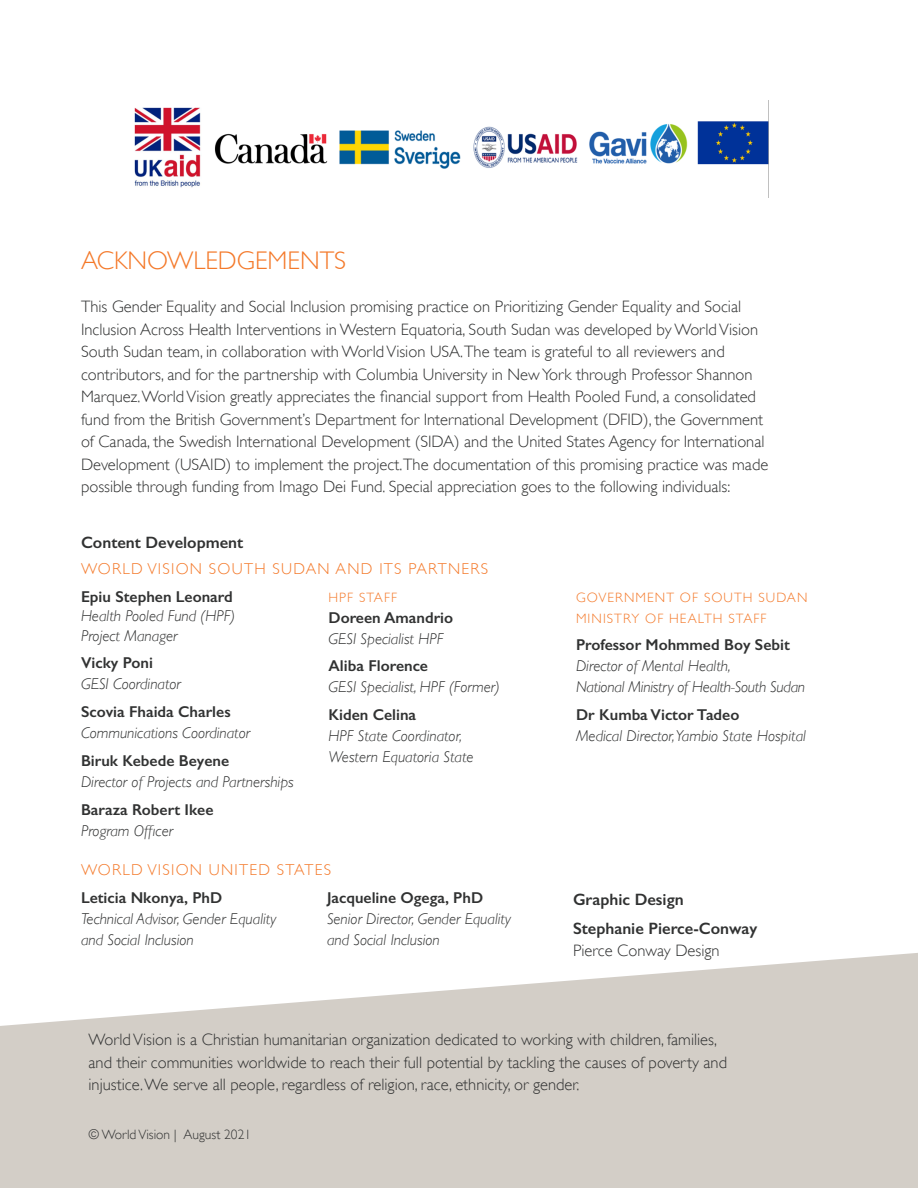
<style>
.page{position:relative;width:918px;height:1188px;background:#fff}
.page>*{position:absolute;margin:0;border:0;box-sizing:border-box;transform-origin:0 0}
.H2__Session{font:300 25.5px "Gill Sans";color:#f4792a}
.t1{font:300 16.5px/22.5px "Gill Sans";color:#313232}
.t2{font:600 16.5px/22.5px "Gill Sans";color:#313232}
.Author_Title{font:italic 300 15.75px/21px "Gill Sans";color:#313232}
.author{font:600 15.75px "Gill Sans";color:#313232}
.Author_Title-2{font:300 15.75px "Gill Sans";letter-spacing:.08em;color:#f4792a}
.Author_Title-3{font:300 13.5px/21px "Gill Sans";letter-spacing:.08em;color:#f4792a}
.t3{font:300 13.5px "Gill Sans";color:#313232}
.s1{font-weight:300}
</style>
<div class="page">
<svg style="left:0;top:953px;width:918px;height:235px;fill:#d3cec7"></svg>
<img style="left:134px;top:100px;width:635px;height:97px">
<p class="H2__Session" style="left:81px;top:246px;width:267px">ACKNOWLEDGEMENTS</p>
<p class="t1" style="left:81px;top:295px;width:689px">This Gender Equality and Social Inclusion promising practice on Prioritizing Gender Equality and Social Inclusion Across Health Interventions in Western Equatoria, South Sudan was developed by World Vision South Sudan team, in collaboration with World Vision USA.The team is grateful to all reviewers and contributors, and for the partnership with Columbia University in New York through Professor Shannon Marquez. World Vision greatly appreciates the financial support from Health Pooled Fund, a consolidated fund from the British Government’s Department for International Development (DFID), the Government of Canada, the Swedish International Development (SIDA) and the United States Agency for International Development (USAID) to implement the project.The documentation of this promising practice was made possible through funding from Imago Dei Fund. Special appreciation goes to the following individuals:</p>
<h4 class="t2" style="left:81px;top:531px;width:164px">Content Development</h4>
<p class="Author_Title-2" style="left:81px;top:559px;width:409px">WORLD VISION SOUTH SUDAN AND ITS PARTNERS</p>
<p class="author" style="left:81px;top:587px;width:153px">Epiu Stephen Leonard</p>
<p class="Author_Title" style="left:81px;top:606px;width:156px;line-height:19.5px">Health Pooled Fund (HPF)<br>Project Manager</p>
<p class="author" style="left:81px;top:653px;width:73px">Vicky Poni</p>
<p class="Author_Title" style="left:81px;top:674px;width:101px">GESI Coordinator</p>
<p class="author" style="left:81px;top:702px;width:151px">Scovia Fhaida Charles</p>
<p class="Author_Title" style="left:81px;top:722px;width:171px">Communications Coordinator</p>
<p class="author" style="left:81px;top:751px;width:150px">Biruk Kebede Beyene</p>
<p class="Author_Title" style="left:81px;top:771px;width:214px">Director of Projects and Partnerships</p>
<p class="author" style="left:81px;top:800px;width:134px">Baraza Robert Ikee</p>
<p class="Author_Title" style="left:81px;top:820px;width:94px">Program Officer</p>
<p class="Author_Title-3" style="left:328px;top:586px;width:70px">HPF STAFF</p>
<p class="author" style="left:328px;top:608px;width:126px">Doreen Amandrio</p>
<p class="Author_Title" style="left:328px;top:628px;width:116px">GESI Specialist HPF</p>
<p class="author" style="left:328px;top:656px;width:101px">Aliba Florence</p>
<p class="Author_Title" style="left:328px;top:677px;width:173px">GESI Specialist, HPF (Former)</p>
<p class="author" style="left:328px;top:705px;width:89px">Kiden Celina</p>
<p class="Author_Title" style="left:328px;top:725px;width:147px">HPF State Coordinator,<br>Western Equatoria State</p>
<p class="Author_Title-2" style="left:81px;top:861px;width:252px">WORLD VISION UNITED STATES</p>
<p class="author" style="left:81px;top:888px;width:143px">Leticia Nkonya, PhD</p>
<p class="Author_Title" style="left:81px;top:908px;width:197px">Technical Advisor, Gender Equality and Social Inclusion</p>
<p class="author" style="left:327px;top:888px;width:158px">Jacqueline Ogega, PhD</p>
<p class="Author_Title" style="left:327px;top:908px;width:185px">Senior Director, Gender Equality and Social Inclusion</p>
<p class="Author_Title-3" style="left:576px;top:586px;width:233px">GOVERNMENT OF SOUTH SUDAN<br>MINISTRY OF HEALTH STAFF</p>
<p class="author" style="left:576px;top:635px;width:215px">Professor Mohmmed Boy Sebit</p>
<p class="Author_Title" style="left:576px;top:656px;width:231px">Director of Mental Health,<br>National Ministry of Health-South Sudan</p>
<p class="author" style="left:576px;top:705px;width:165px">Dr Kumba Victor Tadeo</p>
<p class="Author_Title" style="left:576px;top:725px;width:232px">Medical Director,Yambio State Hospital</p>
<p class="t2" style="left:573px;top:888px;width:112px">Graphic Design</p>
<p class="t2" style="left:573px;top:917px;width:186px">Stephanie Pierce-Conway<br><span class="s1">Pierce Conway Design</span></p>
<p class="t1" style="left:89px;top:1028px;width:640px">World Vision is a Christian humanitarian organization dedicated to working with children, families, and their communities worldwide to reach their full potential by tackling the causes of poverty and injustice. We serve all people, regardless of religion, race, ethnicity, or gender.</p>
<p class="t3" style="left:89px;top:1127px;width:164px">© World Vision | August 2021</p>
</div>
